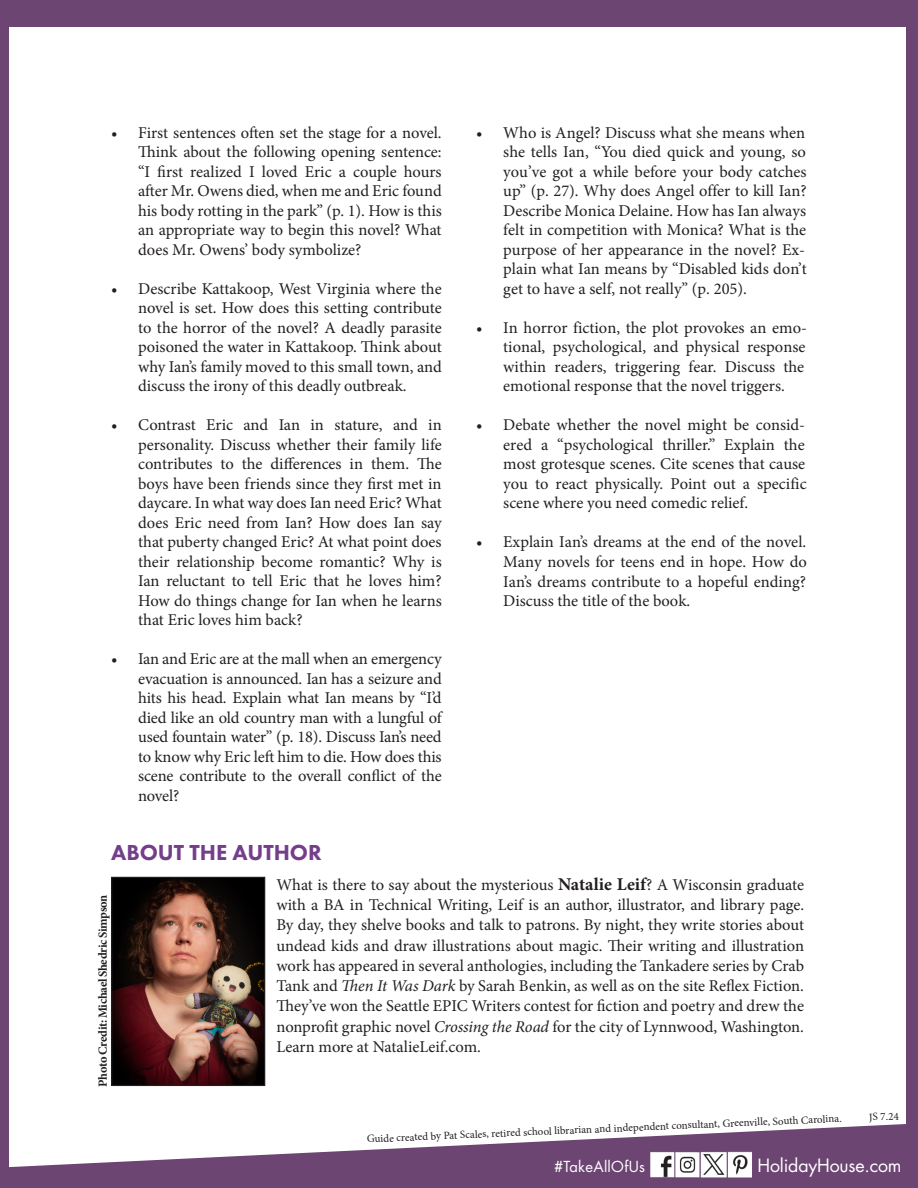
<style>
.page{position:relative;width:918px;height:1188px;background:#6d4573}
.page>*{position:absolute;margin:0;border:0;box-sizing:border-box;transform-origin:0 0}
.t1{font:800 22.5px "Futura PT";color:#753e8d}
.t2{font:17.85px "Futura Std";letter-spacing:-.01em;color:#fff}
.t3{font:16.5px/19.5px "Minion Pro";color:#231f20;text-align:justify}
.t4{font:14.7px "Futura Std";letter-spacing:.02em;color:#fff}
.t5{font:700 12.45px "Minion Pro";letter-spacing:-.03em;color:#231f20}
.t6{font:10.95px "Minion Pro";color:#231f20}
.s1{font-weight:700;font-size:18px}
.s2{font-style:italic}
</style>
<div class="page">
<div style="left:10px;top:27px;width:896px;height:1151px;background:#fff"></div>
<svg style="left:9px;top:1123px;width:897px;height:55px;fill:#6d4573"></svg>
<img style="left:113px;top:879px;width:150px;height:205px">
<div style="left:111px;top:877px;width:154px;height:209px;border:1px solid #231f20"></div>
<img style="left:643px;top:1149px;width:115px;height:29px">
<p class="t3" style="left:138px;top:123px;width:305px;text-indent:-27px">• First sentences often set the stage for a novel.<br>Think about the following opening sentence: “I first realized I loved Eric a couple hours after Mr. Owens died, when me and Eric found his body rotting in the park” (p. 1). How is this an appropriate way to begin this novel? What does Mr. Owens’ body symbolize?</p>
<p class="t3" style="left:138px;top:279px;width:305px;text-indent:-27px">• Describe Kattakoop, West Virginia where the novel is set. How does this setting contribute to the horror of the novel? A deadly parasite poisoned the water in Kattakoop. Think about why Ian’s family moved to this small town, and discuss the irony of this deadly outbreak.</p>
<p class="t3" style="left:138px;top:415px;width:305px;text-indent:-27px">• Contrast Eric and Ian in stature, and in personality. Discuss whether their family life contributes to the differences in them. The boys have been friends since they first met in daycare. In what way does Ian need Eric? What does Eric need from Ian? How does Ian say that puberty changed Eric? At what point does their relationship become romantic? Why is Ian reluctant to tell Eric that he loves him?<br>How do things change for Ian when he learns that Eric loves him back?</p>
<p class="t3" style="left:138px;top:649px;width:305px;text-indent:-27px">• Ian and Eric are at the mall when an emergency evacuation is announced. Ian has a seizure and hits his head. Explain what Ian means by “I’d died like an old country man with a lungful of used fountain water” (p. 18). Discuss Ian’s need to know why Eric left him to die. How does this scene contribute to the overall conflict of the novel?</p>
<p class="t3" style="left:503px;top:123px;width:305px;text-indent:-27px">• Who is Angel? Discuss what she means when she tells Ian, “You died quick and young, so you’ve got a while before your body catches up” (p. 27). Why does Angel offer to kill Ian?<br>Describe Monica Delaine. How has Ian always felt in competition with Monica? What is the purpose of her appearance in the novel? Ex&shy;plain what Ian means by “Disabled kids don’t get to have a self, not really” (p. 205).</p>
<p class="t3" style="left:503px;top:318px;width:305px;text-align:left;text-indent:-27px">• In horror fiction, the plot provokes an emo&shy;tional, psychological, and physical response within readers, triggering fear. Discuss the emotional response that the novel triggers.</p>
<p class="t3" style="left:503px;top:415px;width:305px;text-indent:-27px">• Debate whether the novel might be consid&shy;ered a “psychological thriller.” Explain the most grotesque scenes. Cite scenes that cause you to react physically. Point out a specific scene where you need comedic relief.</p>
<p class="t3" style="left:503px;top:532px;width:305px;text-indent:-27px">• Explain Ian’s dreams at the end of the novel.<br>Many novels for teens end in hope. How do Ian’s dreams contribute to a hopeful ending?<br>Discuss the title of the book.</p>
<p class="t1" style="left:111px;top:838px;width:212px">ABOUT THE AUTHOR</p>
<p class="t3" style="left:276px;top:875px;width:529px;line-height:20.2px">What is there to say about the mysterious <span class="s1">Natalie Leif</span>? A Wisconsin graduate with a BA in Technical Writing, Leif is an author, illustrator, and library page.<br>By day, they shelve books and talk to patrons. By night, they write stories about undead kids and draw illustrations about magic. Their writing and illustration work has appeared in several anthologies, including the Tankadere series by Crab Tank and <span class="s2">Then It Was Dark</span> by Sarah Benkin, as well as on the site Reflex Fiction.<br>They’ve won the Seattle EPIC Writers contest for fiction and poetry and drew the nonprofit graphic novel <span class="s2">Crossing the Road</span> for the city of Lynnwood, Washington.<br>Learn more at NatalieLeif.com.</p>
<p class="t5" style="left:94px;top:1087px;width:194px;rotate:-90deg">Photo Credit: Michael Shedric Simpson</p>
<p class="t6" style="left:367px;top:1130px;width:476px;rotate:-2deg">Guide created by Pat Scales, retired school librarian and independent consultant, Greenville, South Carolina.</p>
<p class="t6" style="left:869px;top:1110px;width:31px;rotate:-2deg">JS 7.24</p>
<p class="t4" style="left:554px;top:1157px;width:92px">#TakeAllOfUs</p>
<p class="t2" style="left:758px;top:1154px;width:146px">HolidayHouse.com</p>
</div>
